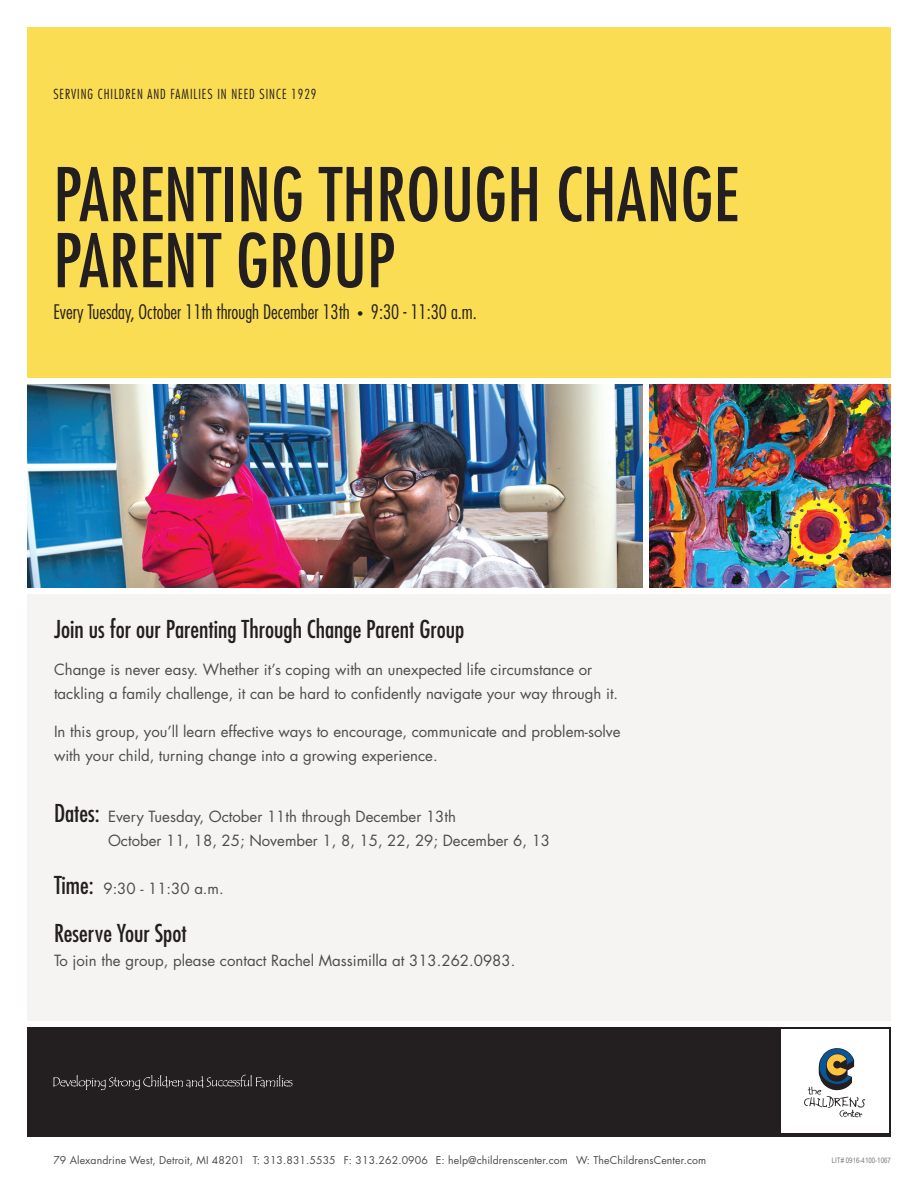
<style>
.page{position:relative;width:918px;height:1188px;background:#fff}
.page>*{position:absolute;margin:0;border:0;box-sizing:border-box;transform-origin:0 0}
.t1{font:condensed 72px/66px "Futura Std";color:#231f20}
.t2{font:condensed 24px "Futura Std";color:#231f20}
.t3{font:300 condensed 19.5px "Futura Std";color:#231f20}
.t4{font:15px/24px "Futura Std";color:#4b4c4d}
.t5{font:300 condensed 13.5px "Futura Std";letter-spacing:.07em;color:#231f20}
.t6{font:10.5px "Futura Std";letter-spacing:.01em;color:#4b4c4d}
.t7{font:7.5px "Arial Narrow";color:#76787b}
.s1{font-size:12px}
.s2{font-stretch:condensed;font-size:24px;color:#231f20}
</style>
<div class="page">
<div style="left:27px;top:27px;width:864px;height:351px;background:#fadd52"></div>
<div style="left:27px;top:1027px;width:864px;height:109px;background:#231f20"></div>
<div style="left:27px;top:594px;width:864px;height:426px;background:#f5f4f3"></div>
<img style="left:649px;top:384px;width:242px;height:204px">
<div style="left:781px;top:1029px;width:108px;height:104px;background:#fff"></div>
<svg style="left:804px;top:1048px;width:61px;height:69px"></svg>
<img style="left:27px;top:384px;width:616px;height:204px">
<svg style="left:53px;top:1075px;width:239px;height:15px"></svg>
<p class="t5" style="left:53px;top:86px;width:265px">SERVING CHILDREN AND FAMILIES IN NEED SINCE 1929</p>
<h1 class="t1" style="left:53px;top:161px;width:687px">PARENTING THROUGH CHANGE<br>PARENT GROUP</h1>
<h3 class="t3" style="left:53px;top:301px;width:425px">Every Tuesday, October 11th through December 13th <span class="s1">•</span> 9:30 - 11:30 a.m.</h3>
<h2 class="t2" style="left:54px;top:614px;width:412px">Join us for our Parenting Through Change Parent Group</h2>
<p class="t4" style="left:54px;top:658px;width:566px">Change is never easy. Whether it’s coping with an unexpected life circumstance or tackling a family challenge, it can be hard to confidently navigate your way through it.</p>
<p class="t4" style="left:54px;top:719px;width:568px">In this group, you’ll learn effective ways to encourage, communicate and problem-solve with your child, turning change into a growing experience.</p>
<p class="t4" style="left:108px;top:805px;width:444px;text-indent:-54px"><span class="s2">Dates:</span> Every Tuesday, October 11th through December 13th<br>October 11, 18, 25; November 1, 8, 15, 22, 29; December 6, 13</p>
<p class="t4" style="left:54px;top:877px;width:171px"><span class="s2">Time:</span> 9:30 - 11:30 a.m.</p>
<h2 class="t2" style="left:54px;top:919px;width:134px">Reserve Your Spot</h2>
<p class="t4" style="left:54px;top:949px;width:463px">To join the group, please contact Rachel Massimilla at 313.262.0983.</p>
<p class="t6" style="left:53px;top:1153px;width:654px">79 Alexandrine West, Detroit, MI 48201 T: 313.831.5535 F: 313.262.0906 E: help@childrenscenter.com W: TheChildrensCenter.com</p>
<p class="t7" style="left:832px;top:1155px;width:61px">LIT# 0916-4100-1067</p>
</div>
